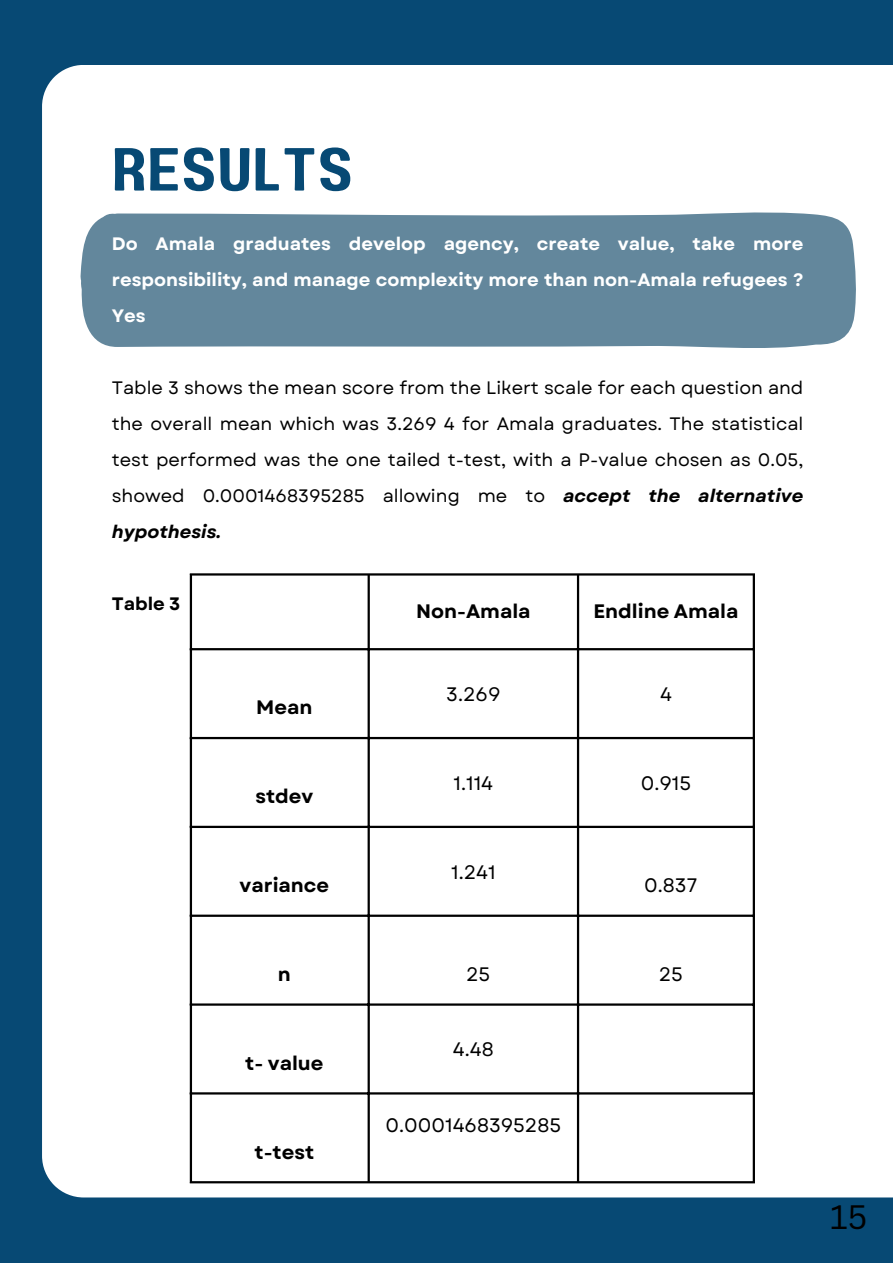
<style>
.page{position:relative;width:893px;height:1264px;background:#fff}
.page>*{position:absolute;margin:0;border:0;box-sizing:border-box;transform-origin:0 0}
.t1{font:60.6px "Paalalabas Display Wide BETA";color:#074974}
.t2{font:33px "Canva Sans";color:#000}
.t3{font:700 19.5px "Garet";color:#000}
.t4{font:19.5px "Garet";color:#000}
.t5{font:18px/36px "Garet";color:#000;text-align:justify}
.t6{font:700 18px/36px "Garet";color:#fff;text-align:justify}
.t7{font:700 18px "Garet";color:#000}
.s1{font-weight:700;font-style:italic}
</style>
<div class="page">
<div style="left:0;top:0;width:892px;height:1262px;background:#074974"></div>
<div style="left:42px;top:65px;width:850px;height:1132px;background:#fff"></div>
<svg style="left:80px;top:210px;width:777px;height:142px;background:#7091a4"></svg>
<hr style="left:190px;top:575px;width:2px;height:606px;background:#000">
<hr style="left:367px;top:575px;width:3px;height:606px;background:#000">
<hr style="left:577px;top:575px;width:2px;height:606px;background:#000">
<hr style="left:752px;top:575px;width:3px;height:606px;background:#000">
<hr style="left:190px;top:573px;width:565px;height:2px;background:#000">
<hr style="left:190px;top:648px;width:565px;height:2px;background:#000">
<hr style="left:190px;top:737px;width:565px;height:2px;background:#000">
<hr style="left:190px;top:825px;width:565px;height:3px;background:#000">
<hr style="left:190px;top:914px;width:565px;height:2px;background:#000">
<hr style="left:190px;top:1003px;width:565px;height:2px;background:#000">
<hr style="left:190px;top:1092px;width:565px;height:2px;background:#000">
<hr style="left:190px;top:1181px;width:565px;height:2px;background:#000">
<p class="t1" style="left:112px;top:144px;width:243px">RESULTS</p>
<p class="t6" style="left:112px;top:226px;width:693px">Do Amala graduates develop agency, create value, take more responsibility, and manage complexity more than non-Amala refugees ?<br>Yes</p>
<p class="t5" style="left:112px;top:370px;width:693px">Table 3 shows the mean score from the Likert scale for each question and the overall mean which was 3.269 4 for Amala graduates. The statistical test performed was the one tailed t-test, with a P-value chosen as 0.05, showed 0.0001468395285 allowing me to <span class="s1">accept the alternative hypothesis.</span></p>
<p class="t7" style="left:112px;top:591px;width:70px">Table 3</p>
<p class="t3" style="left:256px;top:693px;width:58px">Mean</p>
<p class="t3" style="left:255px;top:782px;width:59px">stdev</p>
<p class="t3" style="left:239px;top:871px;width:91px">variance</p>
<p class="t3" style="left:416px;top:597px;width:116px">Non-Amala</p>
<p class="t3" style="left:593px;top:597px;width:147px">Endline Amala</p>
<p class="t4" style="left:446px;top:680px;width:56px">3.269</p>
<p class="t4" style="left:660px;top:680px;width:13px">4</p>
<p class="t4" style="left:453px;top:769px;width:41px">1.114</p>
<p class="t4" style="left:640px;top:769px;width:52px">0.915</p>
<p class="t4" style="left:451px;top:857px;width:46px">1.241</p>
<p class="t4" style="left:644px;top:871px;width:54px">0.837</p>
<p class="t3" style="left:278px;top:960px;width:14px">n</p>
<p class="t4" style="left:466px;top:960px;width:26px">25</p>
<p class="t4" style="left:658px;top:960px;width:26px">25</p>
<p class="t3" style="left:245px;top:1048px;width:80px">t- value</p>
<p class="t3" style="left:254px;top:1137px;width:61px">t-test</p>
<p class="t4" style="left:453px;top:1035px;width:42px">4.48</p>
<p class="t4" style="left:385px;top:1110px;width:177px">0.0001468395285</p>
<p class="t2" style="left:830px;top:1193px;width:38px">15</p>
</div>
